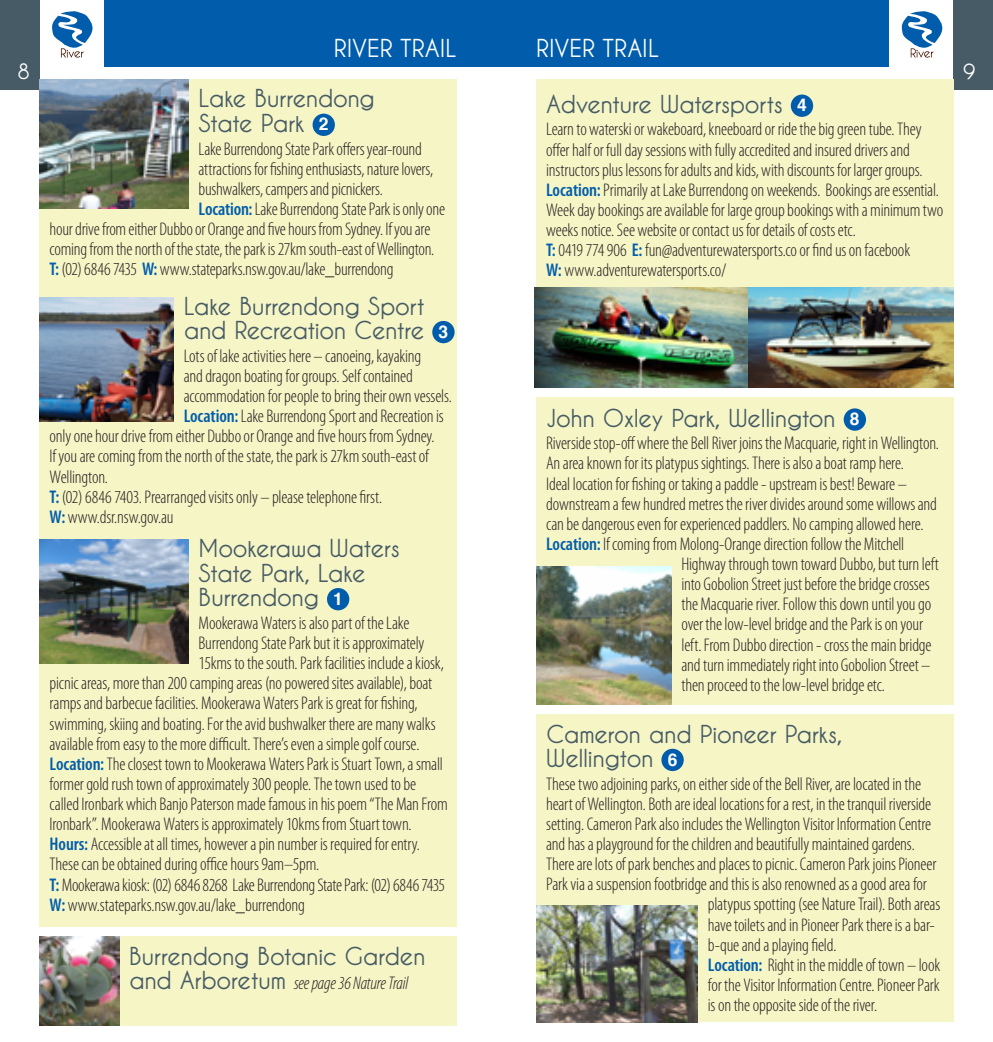
<style>
.page{position:relative;width:993px;height:1042px;background:#fff}
.page>*{position:absolute;margin:0;border:0;box-sizing:border-box;transform-origin:0 0}
.t1{font:700 24.5px/24.5px "Caviar Dreams";letter-spacing:-.02em;color:#465b65}
.t2{font:700 24.5px "Caviar Dreams";letter-spacing:-.005em;color:#fff}
.t3{font:700 21px "Caviar Dreams";color:#fff}
.t4{font:300 condensed 18.38px/20.1px "Myriad Pro";letter-spacing:-.01em;color:#231f20}
.t5{font:italic 300 condensed 18.38px "Myriad Pro";letter-spacing:-.015em;color:#231f20}
.s1{font-family:"Helvetica";font-size:17.5px;color:#fff}
.s2{font-weight:600;color:#015dab}
.s3{font-family:"Caviar Dreams";font-weight:700;font-style:normal;font-stretch:normal;font-size:24.5px;color:#465b65}
</style>
<div class="page">
<div style="left:104px;top:0;width:392px;height:67px;background:#015dab"></div>
<div style="left:496px;top:0;width:392px;height:67px;background:#015dab"></div>
<div style="left:0;top:0;width:40px;height:89px;background:#465b65"></div>
<div style="left:952px;top:0;width:40px;height:89px;background:#465b65"></div>
<svg style="left:52px;top:11px;width:41px;height:47px"></svg>
<svg style="left:901px;top:11px;width:42px;height:47px"></svg>
<div style="left:40px;top:79px;width:416px;height:847px;background:#f6f5c6"></div>
<div style="left:312px;top:114px;width:23px;height:22px;background:#015dab;border-radius:50%"></div>
<div style="left:432px;top:321px;width:22px;height:22px;background:#015dab;border-radius:50%"></div>
<div style="left:327px;top:588px;width:22px;height:22px;background:#015dab;border-radius:50%"></div>
<img style="left:40px;top:79px;width:149px;height:129px">
<div style="left:536px;top:79px;width:416px;height:308px;background:#f6f5c6"></div>
<div style="left:790px;top:95px;width:22px;height:22px;background:#015dab;border-radius:50%"></div>
<img style="left:747px;top:288px;width:205px;height:99px">
<img style="left:535px;top:288px;width:212px;height:99px">
<img style="left:40px;top:298px;width:134px;height:124px">
<img style="left:40px;top:539px;width:149px;height:124px">
<div style="left:40px;top:936px;width:416px;height:90px;background:#f6f5c6"></div>
<img style="left:40px;top:936px;width:79px;height:90px">
<div style="left:536px;top:397px;width:416px;height:307px;background:#f6f5c6"></div>
<div style="left:843px;top:408px;width:22px;height:23px;background:#015dab;border-radius:50%"></div>
<img style="left:536px;top:567px;width:135px;height:137px">
<div style="left:536px;top:714px;width:416px;height:308px;background:#f6f5c6"></div>
<div style="left:661px;top:749px;width:22px;height:22px;background:#015dab;border-radius:50%"></div>
<img style="left:536px;top:905px;width:161px;height:117px">
<h1 class="t2" style="left:333px;top:34px;width:124px">river trail</h1>
<h1 class="t2" style="left:536px;top:34px;width:124px">river trail</h1>
<p class="t3" style="left:17px;top:60px;width:14px">8</p>
<p class="t3" style="left:962px;top:60px;width:14px">9</p>
<h1 class="t1" style="left:198px;top:86px;width:178px">Lake Burrendong<br>State Park <span class="s1">2</span></h1>
<p class="t4" style="left:198px;top:139px;width:225px">Lake Burrendong State Park offers year-round</p>
<p class="t4" style="left:198px;top:159px;width:236px">attractions for fishing enthusiasts, nature lovers,</p>
<p class="t4" style="left:198px;top:179px;width:186px">bushwalkers, campers and picnickers.</p>
<p class="t4" style="left:198px;top:199px;width:248px"><span class="s2">Location:</span> Lake Burrendong State Park is only one</p>
<p class="t4" style="left:50px;top:219px;width:382px">hour drive from either Dubbo or Orange and five hours from Sydney. If you are</p>
<p class="t4" style="left:50px;top:239px;width:386px">coming from the north of the state, the park is 27km south-east of Wellington.</p>
<p class="t4" style="left:50px;top:260px;width:345px"><span class="s2">T:</span> (02) 6846 7435 <span class="s2">W:</span> www.stateparks.nsw.gov.au/lake_burrendong</p>
<h1 class="t1" style="left:184px;top:294px;width:266px">Lake Burrendong Sport and Recreation Centre <span class="s1">3</span></h1>
<p class="t4" style="left:184px;top:346px;width:239px">Lots of lake activities here – canoeing, kayaking</p>
<p class="t4" style="left:184px;top:366px;width:230px">and dragon boating for groups. Self contained</p>
<p class="t4" style="left:184px;top:386px;width:270px">accommodation for people to bring their own vessels.</p>
<p class="t4" style="left:184px;top:406px;width:261px"><span class="s2">Location:</span> Lake Burrendong Sport and Recreation is</p>
<p class="t4" style="left:50px;top:427px;width:386px">only one hour drive from either Dubbo or Orange and five hours from Sydney.</p>
<p class="t4" style="left:50px;top:447px;width:380px">If you are coming from the north of the state, the park is 27km south-east of</p>
<p class="t4" style="left:50px;top:467px;width:60px">Wellington.</p>
<p class="t4" style="left:50px;top:487px;width:334px"><span class="s2">T:</span> (02) 6846 7403. Prearranged visits only – please telephone first.</p>
<p class="t4" style="left:50px;top:507px;width:125px"><span class="s2">W:</span> www.dsr.nsw.gov.au</p>
<h1 class="t1" style="left:198px;top:536px;width:203px">Mookerawa Waters<br>State Park, Lake<br>Burrendong <span class="s1">1</span></h1>
<p class="t4" style="left:198px;top:613px;width:212px">Mookerawa Waters is also part of the Lake</p>
<p class="t4" style="left:198px;top:633px;width:227px">Burrendong State Park but it is approximately</p>
<p class="t4" style="left:198px;top:653px;width:247px">15kms to the south. Park facilities include a kiosk,</p>
<p class="t4" style="left:50px;top:673px;width:384px">picnic areas, more than 200 camping areas (no powered sites available), boat</p>
<p class="t4" style="left:50px;top:694px;width:369px">ramps and barbecue facilities. Mookerawa Waters Park is great for fishing,</p>
<p class="t4" style="left:50px;top:714px;width:387px">swimming, skiing and boating. For the avid bushwalker there are many walks</p>
<p class="t4" style="left:50px;top:734px;width:371px">available from easy to the more difficult. There’s even a simple golf course.</p>
<p class="t4" style="left:50px;top:754px;width:395px"><span class="s2">Location:</span> The closest town to Mookerawa Waters Park is Stuart Town, a small</p>
<p class="t4" style="left:50px;top:774px;width:368px">former gold rush town of approximately 300 people. The town used to be</p>
<p class="t4" style="left:50px;top:794px;width:400px">called Ironbark which Banjo Paterson made famous in his poem “The Man From</p>
<p class="t4" style="left:50px;top:814px;width:363px">Ironbark”. Mookerawa Waters is approximately 10kms from Stuart town.</p>
<p class="t4" style="left:50px;top:834px;width:372px"><span class="s2">Hours:</span> Accessible at all times, however a pin number is required for entry.</p>
<p class="t4" style="left:50px;top:855px;width:271px">These can be obtained during office hours 9am–5pm.</p>
<p class="t4" style="left:50px;top:875px;width:397px"><span class="s2">T:</span> Mookerawa kiosk: (02) 6846 8268 Lake Burrendong State Park: (02) 6846 7435</p>
<p class="t4" style="left:50px;top:895px;width:257px"><span class="s2">W:</span> www.stateparks.nsw.gov.au/lake_burrendong</p>
<h1 class="t1" style="left:546px;top:92px;width:262px">Adventure Watersports <span class="s1">4</span></h1>
<p class="t4" style="left:546px;top:120px;width:398px">Learn to waterski or wakeboard, kneeboard or ride the big green tube. They offer half or full day sessions with fully accredited and insured drivers and instructors plus lessons for adults and kids, with discounts for larger groups.<br><span class="s2">Location:</span> Primarily at Lake Burrendong on weekends. Bookings are essential.<br>Week day bookings are available for large group bookings with a minimum two weeks notice. See website or contact us for details of costs etc.<br><span class="s2">T:</span> 0419 774 906 <span class="s2">E:</span> fun@adventurewatersports.co or find us on facebook<br><span class="s2">W:</span> www.adventurewatersports.co/</p>
<h1 class="t1" style="left:546px;top:406px;width:315px">John Oxley Park, Wellington <span class="s1">8</span></h1>
<p class="t4" style="left:546px;top:434px;width:394px">Riverside stop-off where the Bell River joins the Macquarie, right in Wellington.</p>
<p class="t4" style="left:546px;top:454px;width:359px">An area known for its platypus sightings. There is also a boat ramp here.</p>
<p class="t4" style="left:546px;top:474px;width:362px">Ideal location for fishing or taking a paddle - upstream is best! Beware –</p>
<p class="t4" style="left:546px;top:494px;width:392px">downstream a few hundred metres the river divides around some willows and</p>
<p class="t4" style="left:546px;top:514px;width:379px">can be dangerous even for experienced paddlers. No camping allowed here.</p>
<p class="t4" style="left:546px;top:534px;width:359px"><span class="s2">Location:</span> If coming from Molong-Orange direction follow the Mitchell</p>
<p class="t4" style="left:681px;top:554px;width:259px">Highway through town toward Dubbo, but turn left</p>
<p class="t4" style="left:681px;top:574px;width:249px">into Gobolion Street just before the bridge crosses</p>
<p class="t4" style="left:681px;top:594px;width:251px">the Macquarie river. Follow this down until you go</p>
<p class="t4" style="left:681px;top:615px;width:243px">over the low-level bridge and the Park is on your</p>
<p class="t4" style="left:681px;top:635px;width:251px">left. From Dubbo direction - cross the main bridge</p>
<p class="t4" style="left:681px;top:655px;width:250px">and turn immediately right into Gobolion Street –</p>
<p class="t4" style="left:681px;top:675px;width:205px">then proceed to the low-level bridge etc.</p>
<h1 class="t1" style="left:546px;top:721px;width:298px">Cameron and Pioneer Parks,<br>Wellington <span class="s1">6</span></h1>
<p class="t4" style="left:546px;top:774px;width:376px">These two adjoining parks, on either side of the Bell River, are located in the</p>
<p class="t4" style="left:546px;top:794px;width:386px">heart of Wellington. Both are ideal locations for a rest, in the tranquil riverside</p>
<p class="t4" style="left:546px;top:814px;width:386px">setting. Cameron Park also includes the Wellington Visitor Information Centre</p>
<p class="t4" style="left:546px;top:834px;width:370px">and has a playground for the children and beautifully maintained gardens.</p>
<p class="t4" style="left:546px;top:854px;width:391px">There are lots of park benches and places to picnic. Cameron Park joins Pioneer</p>
<p class="t4" style="left:546px;top:874px;width:382px">Park via a suspension footbridge and this is also renowned as a good area for</p>
<p class="t4" style="left:707px;top:895px;width:234px">platypus spotting (see Nature Trail). Both areas</p>
<p class="t4" style="left:707px;top:915px;width:228px">have toilets and in Pioneer Park there is a bar-</p>
<p class="t4" style="left:707px;top:935px;width:130px">b-que and a playing field.</p>
<p class="t4" style="left:707px;top:955px;width:234px"><span class="s2">Location:</span> Right in the middle of town – look</p>
<p class="t4" style="left:707px;top:975px;width:233px">for the Visitor Information Centre. Pioneer Park</p>
<p class="t4" style="left:707px;top:995px;width:171px">is on the opposite side of the river.</p>
<h1 class="t1" style="left:129px;top:943px;width:298px">Burrendong Botanic Garden</h1>
<p class="t5" style="left:129px;top:973px;width:280px"><span class="s3">and Arboretum</span> see page 36 Nature Trail</p>
</div>
